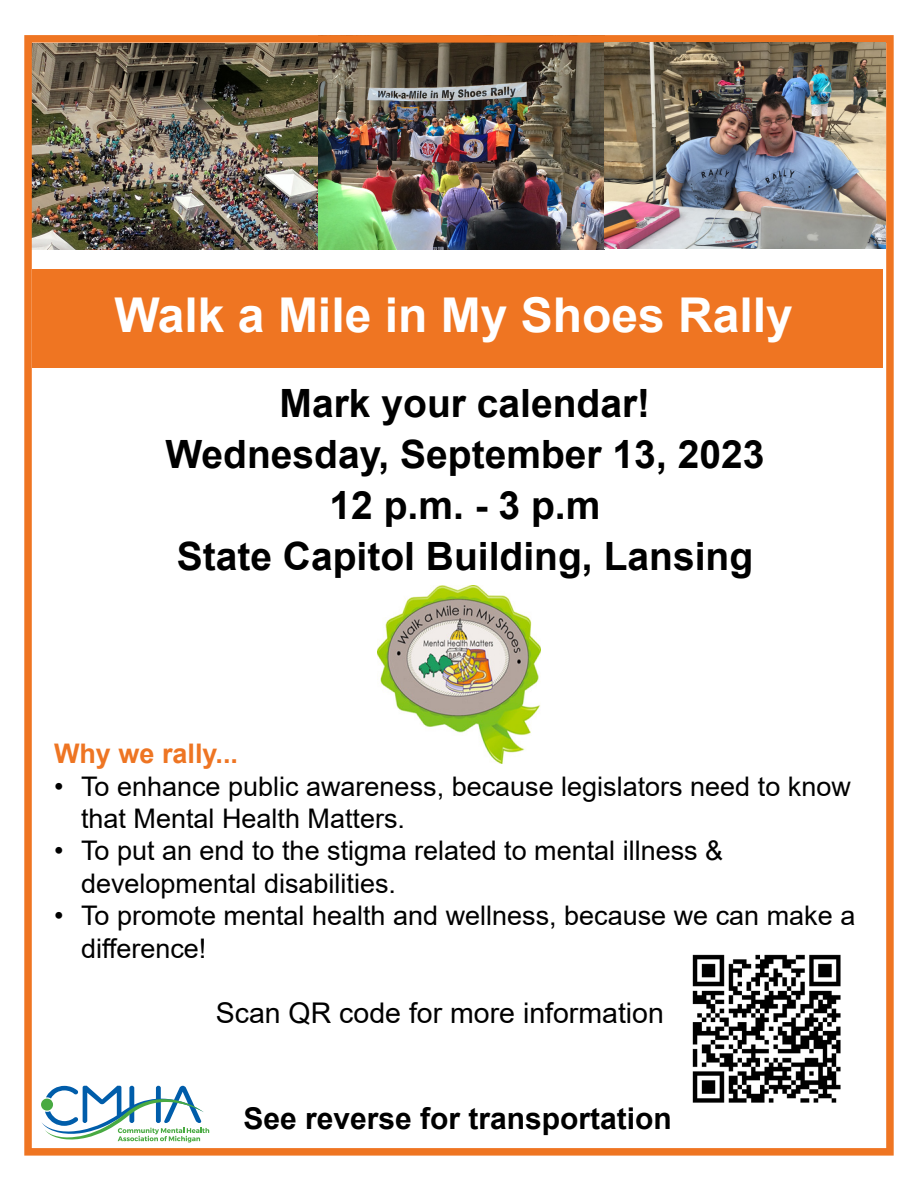
<style>
.page{position:relative;width:918px;height:1188px;background:#fff}
.page>*{position:absolute;margin:0;border:0;box-sizing:border-box;transform-origin:0 0}
.t1{font:700 48px "Arial";color:#fff}
.t2{font:700 39px/51px "Arial";color:#000;text-align:center}
.t3{font:700 30px "Arial";color:#000}
.t4{font:28.5px "Arial";color:#000}
.t5{font:27px/32.4px "Arial";color:#000}
.t6{font:700 27px "Arial";color:#ee7523}
</style>
<div class="page">
<div style="left:32px;top:269px;width:851px;height:99px;background:#ef7522"></div>
<img style="left:33px;top:44px;width:285px;height:206px">
<img style="left:318px;top:44px;width:287px;height:206px">
<div style="left:24px;top:35px;width:870px;height:1121px;border:8px solid #ef7522"></div>
<img style="left:378px;top:585px;width:163px;height:178px">
<svg style="left:41px;top:1086px;width:168px;height:57px"></svg>
<img style="left:605px;top:42px;width:281px;height:206px">
<img style="left:692px;top:954px;width:149px;height:149px">
<h1 class="t1" style="left:114px;top:282px;width:680px">Walk a Mile in My Shoes Rally</h1>
<h2 class="t2" style="left:165px;top:378px;width:600px">Mark your calendar!<br>Wednesday, September 13, 2023<br>12 p.m. - 3 p.m<br>State Capitol Building, Lansing</h2>
<p class="t6" style="left:54px;top:735px;width:186px">Why we rally...</p>
<p class="t5" style="left:81px;top:770px;width:771px;text-indent:-27px">• To enhance public awareness, because legislators need to know that Mental Health Matters.</p>
<p class="t5" style="left:81px;top:835px;width:644px;text-indent:-27px">• To put an end to the stigma related to mental illness &amp; developmental disabilities.</p>
<p class="t5" style="left:81px;top:899px;width:776px;text-indent:-27px">• To promote mental health and wellness, because we can make a difference!</p>
<p class="t4" style="left:216px;top:993px;width:450px">Scan QR code for more information</p>
<p class="t3" style="left:243px;top:1097px;width:430px">See reverse for transportation</p>
</div>
